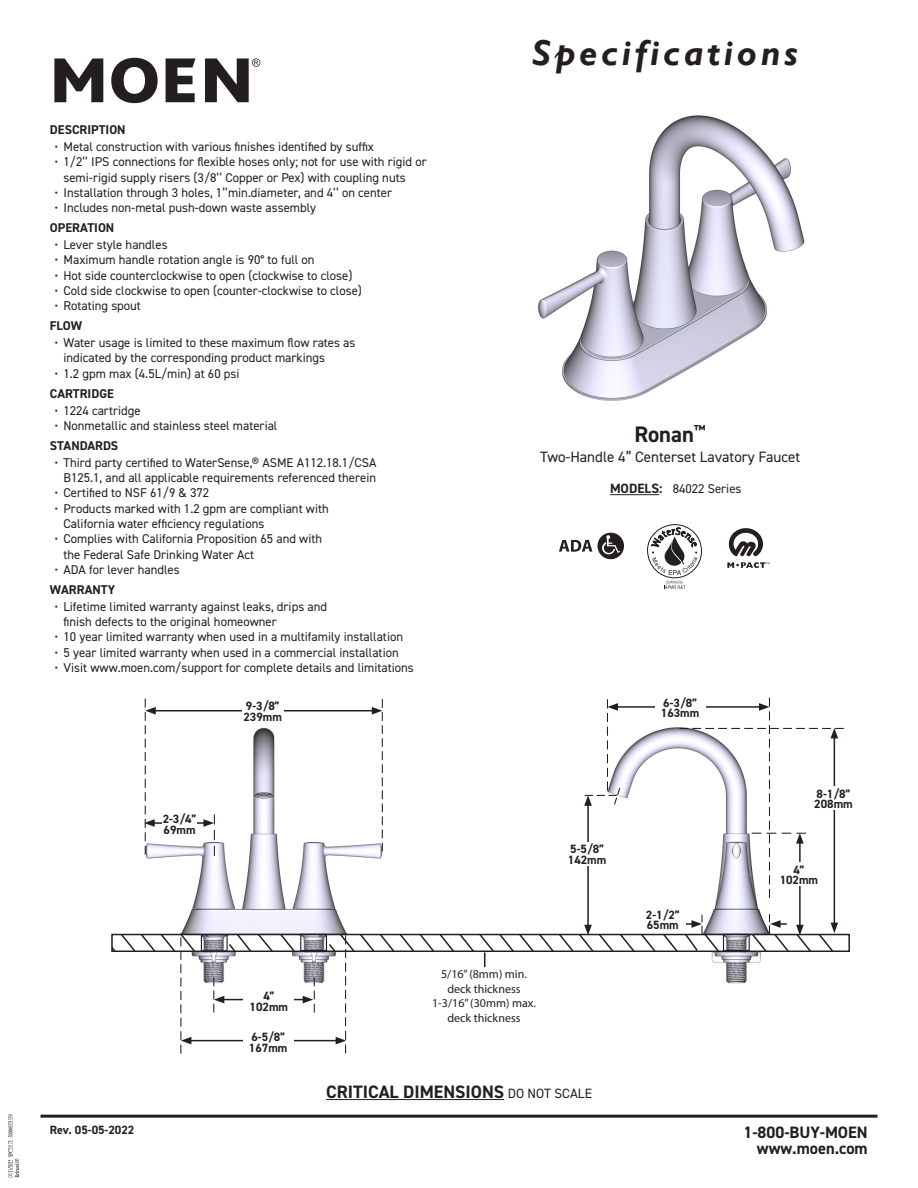
<style>
.page{position:relative;width:918px;height:1188px;background:#fff}
.page>*{position:absolute;margin:0;border:0;box-sizing:border-box;transform-origin:0 0}
.t1{font:italic 700 36px "Gill Sans";letter-spacing:.1em;color:#231f20}
.Product_Title{font:700 22.5px "DIN2014";color:#231f20}
.t2{font:700 18px "DIN2014";color:#231f20}
.t3{font:700 16.5px/16.6px "DIN2014";color:#231f20;text-align:right}
.t4{font:15px "DIN2014";color:#231f20}
.t5{font:700 13.5px "DIN2014";color:#231f20}
.Basic_Content{font:12.75px/15.3px "DIN2014";color:#231f20}
.Headings{font:700 12.75px "DIN2014";color:#231f20}
.Measurements{font:700 12px "DIN2014";color:#231f20}
.t6{font:12px "Myriad Pro";color:#231f20}
.s1{font-weight:400;font-size:13.5px}
</style>
<div class="page">
<hr style="left:610px;top:494px;width:49px;height:1px;background:#231f20">
<img style="left:146px;top:727px;width:237px;height:187px">
<img style="left:621px;top:697px;width:149px;height:217px">
<svg style="left:727px;top:528px;width:43px;height:40px"></svg>
<svg style="left:647px;top:524px;width:55px;height:65px"></svg>
<div style="left:597px;top:533px;width:27px;height:26px;background:#231f20;border-radius:50%"></div>
<svg style="left:602px;top:535px;width:18px;height:19px"></svg>
<svg style="left:559px;top:540px;width:33px;height:12px"></svg>
<img style="left:538px;top:115px;width:267px;height:286px">
<svg style="left:54px;top:58px;width:49px;height:44px"></svg>
<svg style="left:111px;top:58px;width:47px;height:45px"></svg>
<svg style="left:166px;top:58px;width:29px;height:44px"></svg>
<svg style="left:205px;top:58px;width:55px;height:44px"></svg>
<hr style="left:326px;top:1099px;width:178px;height:1px;background:#231f20">
<hr style="left:40px;top:1115px;width:838px;height:3px;background:#231f20">
<hr style="left:587px;top:803px;width:2px;height:124px;background:#231f20">
<div style="left:564px;top:842px;width:47px;height:24px;background:#fff"></div>
<div style="left:639px;top:907px;width:47px;height:24px;background:#fff"></div>
<hr style="left:616px;top:706px;width:145px;height:2px;background:#231f20">
<div style="left:655px;top:696px;width:51px;height:23px;background:#fff"></div>
<hr style="left:152px;top:822px;width:54px;height:2px;background:#231f20">
<div style="left:163px;top:813px;width:34px;height:22px;background:#fff"></div>
<hr style="left:799px;top:841px;width:2px;height:86px;background:#231f20">
<hr style="left:834px;top:736px;width:1px;height:189px;background:#231f20">
<svg style="left:679px;top:698px;width:165px;height:200px"></svg>
<svg style="left:203px;top:814px;width:12px;height:42px"></svg>
<hr style="left:153px;top:710px;width:221px;height:1px;background:#231f20">
<svg style="left:372px;top:699px;width:11px;height:152px"></svg>
<svg style="left:144px;top:699px;width:12px;height:156px"></svg>
<div style="left:242px;top:699px;width:42px;height:23px;background:#fff"></div>
<svg style="left:584px;top:699px;width:37px;height:107px"></svg>
<svg style="left:111px;top:914px;width:739px;height:140px"></svg>
<svg style="left:8px;top:1115px;width:11px;height:62px"></svg>
<p class="Headings" style="left:50px;top:121px;width:77px">DESCRIPTION</p>
<p class="Basic_Content" style="left:54px;top:139px;width:321px">• Metal construction with various finishes identified by suffix</p>
<p class="Basic_Content" style="left:63px;top:154px;width:365px;text-indent:-9px">• 1/2’’ IPS connections for flexible hoses only; not for use with rigid or semi-rigid supply risers (3/8’’ Copper or Pex) with coupling nuts</p>
<p class="Basic_Content" style="left:54px;top:185px;width:339px">• Installation through 3 holes, 1’’min.diameter, and 4’’ on center</p>
<p class="Basic_Content" style="left:54px;top:200px;width:263px">• Includes non-metal push-down waste assembly</p>
<p class="Headings" style="left:50px;top:219px;width:66px">OPERATION</p>
<p class="Basic_Content" style="left:54px;top:237px;width:115px">• Lever style handles</p>
<p class="Basic_Content" style="left:54px;top:252px;width:262px">• Maximum handle rotation angle is 90° to full on</p>
<p class="Basic_Content" style="left:54px;top:267px;width:300px">• Hot side counterclockwise to open (clockwise to close)</p>
<p class="Basic_Content" style="left:54px;top:283px;width:309px">• Cold side clockwise to open (counter-clockwise to close)</p>
<p class="Basic_Content" style="left:54px;top:298px;width:88px">• Rotating spout</p>
<p class="Headings" style="left:50px;top:317px;width:34px">FLOW</p>
<p class="Basic_Content" style="left:63px;top:335px;width:294px;text-indent:-9px">• Water usage is limited to these maximum flow rates as indicated by the corresponding product markings</p>
<p class="Basic_Content" style="left:54px;top:365px;width:187px">• 1.2 gpm max (4.5L/min) at 60 psi</p>
<p class="Headings" style="left:50px;top:385px;width:65px">CARTRIDGE</p>
<p class="Basic_Content" style="left:54px;top:402px;width:88px">• 1224 cartridge</p>
<p class="Basic_Content" style="left:54px;top:418px;width:224px">• Nonmetallic and stainless steel material</p>
<p class="Headings" style="left:50px;top:437px;width:70px">STANDARDS</p>
<p class="Basic_Content" style="left:54px;top:455px;width:324px;text-align:right">• Third party certified to WaterSense,® ASME A112.18.1/CSA<br>B125.1, and all applicable requirements referenced therein</p>
<p class="Basic_Content" style="left:54px;top:485px;width:156px">• Certified to NSF 61/9 &amp; 372</p>
<p class="Basic_Content" style="left:63px;top:500px;width:267px;text-indent:-9px">• Products marked with 1.2 gpm are compliant with<br>California water efficiency regulations</p>
<p class="Basic_Content" style="left:63px;top:531px;width:260px;text-indent:-9px">• Complies with California Proposition 65 and with the Federal Safe Drinking Water Act</p>
<p class="Basic_Content" style="left:54px;top:562px;width:127px">• ADA for lever handles</p>
<p class="Headings" style="left:50px;top:581px;width:67px">WARRANTY</p>
<p class="Basic_Content" style="left:63px;top:599px;width:265px;text-indent:-9px">• Lifetime limited warranty against leaks, drips and finish defects to the original homeowner</p>
<p class="Basic_Content" style="left:54px;top:629px;width:350px">• 10 year limited warranty when used in a multifamily installation</p>
<p class="Basic_Content" style="left:54px;top:644px;width:346px">• 5 year limited warranty when used in a commercial installation</p>
<p class="Basic_Content" style="left:54px;top:660px;width:361px">• Visit www.moen.com/support for complete details and limitations</p>
<p class="Measurements" style="left:163px;top:811px;width:35px">2-3/4”</p>
<p class="Measurements" style="left:164px;top:822px;width:34px">69mm</p>
<p class="Measurements" style="left:246px;top:698px;width:35px">9-3/8”</p>
<p class="Measurements" style="left:243px;top:708px;width:40px">239mm</p>
<h1 class="t1" style="left:532px;top:32px;width:267px">Specifications</h1>
<p class="Product_Title" style="left:634px;top:419px;width:73px">Ronan<sup>™</sup></p>
<p class="t4" style="left:540px;top:447px;width:262px">Two-Handle 4” Centerset Lavatory Faucet</p>
<p class="t5" style="left:610px;top:480px;width:54px">MODELS:</p>
<p class="Basic_Content" style="left:673px;top:480px;width:70px">84022 Series</p>
<p class="Measurements" style="left:663px;top:695px;width:35px">6-3/8”</p>
<p class="Measurements" style="left:661px;top:705px;width:40px">163mm</p>
<p class="Measurements" style="left:570px;top:841px;width:35px">5-5/8”</p>
<p class="Measurements" style="left:568px;top:852px;width:40px">142mm</p>
<p class="Measurements" style="left:646px;top:906px;width:35px">2-1/2”</p>
<p class="Measurements" style="left:647px;top:917px;width:34px">65mm</p>
<p class="Measurements" style="left:817px;top:785px;width:35px">8-1/8”</p>
<p class="Measurements" style="left:814px;top:796px;width:40px">208mm</p>
<p class="Measurements" style="left:793px;top:862px;width:13px">4”</p>
<p class="Measurements" style="left:780px;top:872px;width:40px">102mm</p>
<p class="Measurements" style="left:50px;top:1122px;width:86px">Rev. 05-05-2022</p>
<p class="Measurements" style="left:263px;top:988px;width:13px">4”</p>
<p class="Measurements" style="left:250px;top:999px;width:40px">102mm</p>
<p class="Measurements" style="left:251px;top:1029px;width:35px">6-5/8”</p>
<p class="Measurements" style="left:249px;top:1040px;width:40px">167mm</p>
<p class="t6" style="left:441px;top:967px;width:87px">5/16” (8mm) min.</p>
<p class="t6" style="left:447px;top:981px;width:75px">deck thickness</p>
<p class="t6" style="left:432px;top:996px;width:105px">1-3/16” (30mm) max.</p>
<p class="t6" style="left:447px;top:1010px;width:75px">deck thickness</p>
<h3 class="t2" style="left:326px;top:1080px;width:267px">CRITICAL DIMENSIONS <span class="s1">DO NOT SCALE</span></h3>
<p class="t3" style="left:743px;top:1123px;width:126px">1-800-BUY-MOEN www.moen.com</p>
</div>
